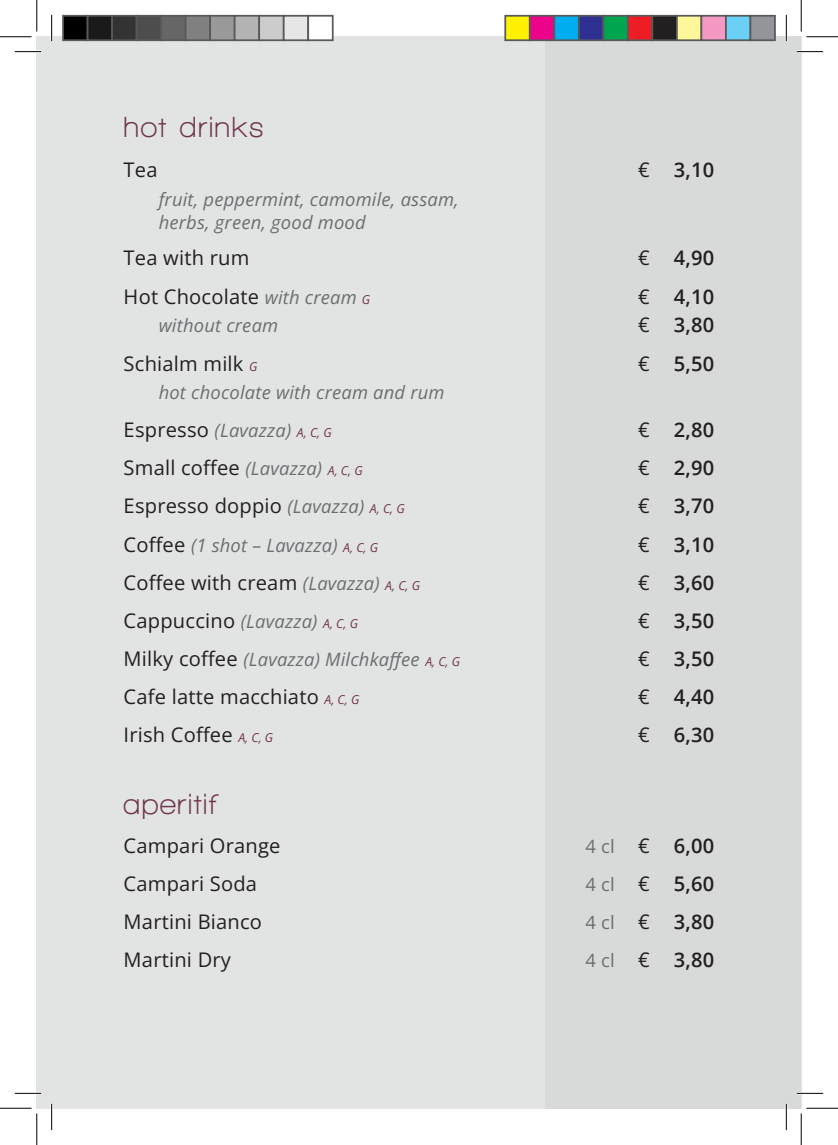
<style>
.page{position:relative;width:838px;height:1145px;background:#fff}
.page>*{position:absolute;margin:0;border:0;box-sizing:border-box;transform-origin:0 0}
.t1{font:700 29.75px "Walkway";letter-spacing:.05em;color:#6f354d}
.t2{font:20.12px "Open Sans";letter-spacing:.01em;color:#231f20}
.t3{font:600 20.12px "Open Sans";letter-spacing:.01em;color:#231f20}
.t4{font:italic 18.38px/22.8px "Open Sans";letter-spacing:.01em;color:#6c6d70}
.s1{font-weight:400}
.s2{font-style:italic;font-size:18.38px;color:#6c6d70}
.s3{font-style:italic;font-size:12.25px;color:#6f354d}
.s4{font-style:normal;font-size:20.12px;color:#231f20}
.s5{font-size:12.25px;color:#6f354d}
.s6{font-weight:400;font-size:18.38px;color:#6c6d70}
</style>
<div class="page">
<div style="left:37px;top:37px;width:764px;height:1071px;background:#e2e3e3"></div>
<div style="left:545px;top:37px;width:256px;height:1071px;background:#d8dada"></div>
<hr style="left:15px;top:51px;width:26px;height:2px;background:#fff">
<hr style="left:796px;top:51px;width:27px;height:2px;background:#fff">
<hr style="left:15px;top:1092px;width:26px;height:2px;background:#fff">
<hr style="left:796px;top:1092px;width:27px;height:2px;background:#fff">
<hr style="left:51px;top:15px;width:2px;height:26px;background:#fff">
<hr style="left:51px;top:1104px;width:2px;height:26px;background:#fff">
<hr style="left:785px;top:15px;width:2px;height:26px;background:#fff">
<hr style="left:785px;top:1104px;width:2px;height:26px;background:#fff">
<svg style="left:15px;top:51px;width:26px;height:1px"></svg>
<svg style="left:796px;top:51px;width:27px;height:1px"></svg>
<svg style="left:15px;top:1093px;width:26px;height:1px"></svg>
<svg style="left:796px;top:1093px;width:27px;height:1px"></svg>
<svg style="left:51px;top:15px;width:1px;height:26px"></svg>
<svg style="left:51px;top:1104px;width:1px;height:26px"></svg>
<svg style="left:786px;top:15px;width:1px;height:26px"></svg>
<svg style="left:786px;top:1104px;width:1px;height:26px"></svg>
<hr style="left:0;top:36px;width:32px;height:1px;background:#000">
<hr style="left:806px;top:36px;width:31px;height:1px;background:#000">
<hr style="left:0;top:1108px;width:32px;height:1px;background:#000">
<hr style="left:806px;top:1108px;width:31px;height:1px;background:#000">
<hr style="left:36px;top:0;width:1px;height:31px;background:#000">
<hr style="left:36px;top:1113px;width:1px;height:32px;background:#000">
<hr style="left:800px;top:0;width:1px;height:31px;background:#000">
<hr style="left:800px;top:1113px;width:1px;height:32px;background:#000">
<div style="left:63px;top:16px;width:25px;height:24px;background:#000"></div>
<div style="left:62px;top:15px;width:26px;height:26px;border:2px solid #595959"></div>
<div style="left:88px;top:16px;width:24px;height:24px;background:#1a1a1a"></div>
<div style="left:87px;top:15px;width:26px;height:26px;border:2px solid #595959"></div>
<div style="left:112px;top:16px;width:25px;height:24px;background:#333"></div>
<div style="left:111px;top:15px;width:26px;height:26px;border:2px solid #595959"></div>
<div style="left:137px;top:16px;width:24px;height:24px;background:#4d4d4d"></div>
<div style="left:136px;top:15px;width:26px;height:26px;border:2px solid #595959"></div>
<div style="left:161px;top:16px;width:25px;height:24px;background:#666"></div>
<div style="left:160px;top:15px;width:26px;height:26px;border:2px solid #595959"></div>
<div style="left:186px;top:16px;width:24px;height:24px;background:#808080"></div>
<div style="left:185px;top:15px;width:26px;height:26px;border:2px solid #595959"></div>
<div style="left:210px;top:16px;width:25px;height:24px;background:#999"></div>
<div style="left:209px;top:15px;width:26px;height:26px;border:2px solid #595959"></div>
<div style="left:235px;top:16px;width:24px;height:24px;background:#b3b3b3"></div>
<div style="left:234px;top:15px;width:26px;height:26px;border:2px solid #595959"></div>
<div style="left:259px;top:16px;width:25px;height:24px;background:#ccc"></div>
<div style="left:258px;top:15px;width:26px;height:26px;border:2px solid #595959"></div>
<div style="left:284px;top:16px;width:24px;height:24px;background:#e6e6e6"></div>
<div style="left:283px;top:15px;width:26px;height:26px;border:2px solid #595959"></div>
<div style="left:308px;top:16px;width:25px;height:24px;background:#fff"></div>
<div style="left:307px;top:15px;width:26px;height:26px;border:2px solid #595959"></div>
<div style="left:505px;top:16px;width:24px;height:24px;background:#fff101"></div>
<div style="left:504px;top:15px;width:26px;height:26px;border:2px solid #595959"></div>
<div style="left:529px;top:16px;width:25px;height:24px;background:#ed028c"></div>
<div style="left:529px;top:15px;width:26px;height:26px;border:2px solid #595959"></div>
<div style="left:554px;top:16px;width:24px;height:24px;background:#00aeef"></div>
<div style="left:553px;top:15px;width:26px;height:26px;border:2px solid #595959"></div>
<div style="left:578px;top:16px;width:25px;height:24px;background:#2e3092"></div>
<div style="left:578px;top:15px;width:26px;height:26px;border:2px solid #595959"></div>
<div style="left:603px;top:16px;width:24px;height:24px;background:#00a54f"></div>
<div style="left:602px;top:15px;width:26px;height:26px;border:2px solid #595959"></div>
<div style="left:627px;top:16px;width:25px;height:24px;background:#ee1d23"></div>
<div style="left:627px;top:15px;width:26px;height:26px;border:2px solid #595959"></div>
<div style="left:652px;top:16px;width:24px;height:24px;background:#231f20"></div>
<div style="left:651px;top:15px;width:26px;height:26px;border:2px solid #595959"></div>
<div style="left:676px;top:16px;width:25px;height:24px;background:#fff79a"></div>
<div style="left:676px;top:15px;width:26px;height:26px;border:2px solid #595959"></div>
<div style="left:701px;top:16px;width:24px;height:24px;background:#f499c2"></div>
<div style="left:700px;top:15px;width:26px;height:26px;border:2px solid #595959"></div>
<div style="left:725px;top:16px;width:25px;height:24px;background:#6bcff6"></div>
<div style="left:725px;top:15px;width:26px;height:26px;border:2px solid #595959"></div>
<div style="left:750px;top:16px;width:24px;height:24px;background:#939598"></div>
<div style="left:749px;top:15px;width:26px;height:26px;border:2px solid #595959"></div>
<h1 class="t1" style="left:124px;top:111px;width:141px">hot drinks</h1>
<p class="t2" style="left:124px;top:156px;width:35px">Tea</p>
<p class="t3" style="left:638px;top:156px;width:78px"><span class="s1">€</span> 3,10</p>
<p class="t4" style="left:159px;top:187px;width:301px">fruit, peppermint, camomile, assam, herbs, green, good mood</p>
<p class="t2" style="left:124px;top:244px;width:127px">Tea with rum</p>
<p class="t3" style="left:638px;top:244px;width:78px"><span class="s1">€</span> 4,90</p>
<p class="t2" style="left:124px;top:283px;width:248px">Hot Chocolate <span class="s2">with cream</span> <span class="s3">G</span></p>
<p class="t3" style="left:638px;top:283px;width:78px"><span class="s1">€</span> 4,10</p>
<p class="t4" style="left:159px;top:314px;width:121px">without cream</p>
<p class="t3" style="left:638px;top:311px;width:78px"><span class="s1">€</span> 3,80</p>
<p class="t2" style="left:124px;top:350px;width:135px">Schialm milk <span class="s3">G</span></p>
<p class="t3" style="left:638px;top:350px;width:78px"><span class="s1">€</span> 5,50</p>
<p class="t4" style="left:124px;top:373px;width:322px;line-height:38.1px;text-indent:35px">hot chocolate with cream and rum<br><span class="s4">Espresso</span> (Lavazza) <span class="s5">A, C, G</span></p>
<p class="t3" style="left:638px;top:416px;width:78px"><span class="s1">€</span> 2,80</p>
<p class="t2" style="left:124px;top:454px;width:240px">Small coffee <span class="s2">(Lavazza)</span> <span class="s3">A, C, G</span></p>
<p class="t3" style="left:638px;top:454px;width:78px"><span class="s1">€</span> 2,90</p>
<p class="t2" style="left:124px;top:492px;width:282px">Espresso doppio <span class="s2">(Lavazza)</span> <span class="s3">A, C, G</span></p>
<p class="t3" style="left:638px;top:492px;width:78px"><span class="s1">€</span> 3,70</p>
<p class="t4" style="left:124px;top:533px;width:256px"><span class="s4">Coffee</span> (1 shot – Lavazza) <span class="s5">A, C, G</span></p>
<p class="t3" style="left:638px;top:530px;width:78px"><span class="s1">€</span> 3,10</p>
<p class="t2" style="left:124px;top:569px;width:298px">Coffee with cream <span class="s2">(Lavazza)</span> <span class="s3">A, C, G</span></p>
<p class="t3" style="left:638px;top:569px;width:78px"><span class="s1">€</span> 3,60</p>
<p class="t2" style="left:124px;top:607px;width:236px">Cappuccino <span class="s2">(Lavazza)</span> <span class="s3">A, C, G</span></p>
<p class="t3" style="left:638px;top:607px;width:78px"><span class="s1">€</span> 3,50</p>
<p class="t4" style="left:124px;top:647px;width:338px"><span class="s4">Milky coffee</span> (Lavazza) Milchkaffee <span class="s5">A, C, G</span></p>
<p class="t3" style="left:638px;top:645px;width:78px"><span class="s1">€</span> 3,50</p>
<p class="t2" style="left:124px;top:683px;width:237px">Cafe latte macchiato <span class="s3">A, C, G</span></p>
<p class="t3" style="left:638px;top:683px;width:78px"><span class="s1">€</span> 4,40</p>
<p class="t2" style="left:124px;top:721px;width:151px">Irish Coffee <span class="s3">A, C, G</span></p>
<p class="t3" style="left:638px;top:721px;width:78px"><span class="s1">€</span> 6,30</p>
<h1 class="t1" style="left:124px;top:788px;width:94px">aperitif</h1>
<p class="t2" style="left:124px;top:832px;width:158px">Campari Orange</p>
<p class="t3" style="left:585px;top:832px;width:130px"><span class="s6">4 cl</span> <span class="s1">€</span> 6,00</p>
<p class="t2" style="left:124px;top:870px;width:135px">Campari Soda</p>
<p class="t3" style="left:585px;top:870px;width:130px"><span class="s6">4 cl</span> <span class="s1">€</span> 5,60</p>
<p class="t2" style="left:124px;top:908px;width:140px">Martini Bianco</p>
<p class="t3" style="left:585px;top:908px;width:130px"><span class="s6">4 cl</span> <span class="s1">€</span> 3,80</p>
<p class="t2" style="left:124px;top:946px;width:109px">Martini Dry</p>
<p class="t3" style="left:585px;top:946px;width:130px"><span class="s6">4 cl</span> <span class="s1">€</span> 3,80</p>
</div>
